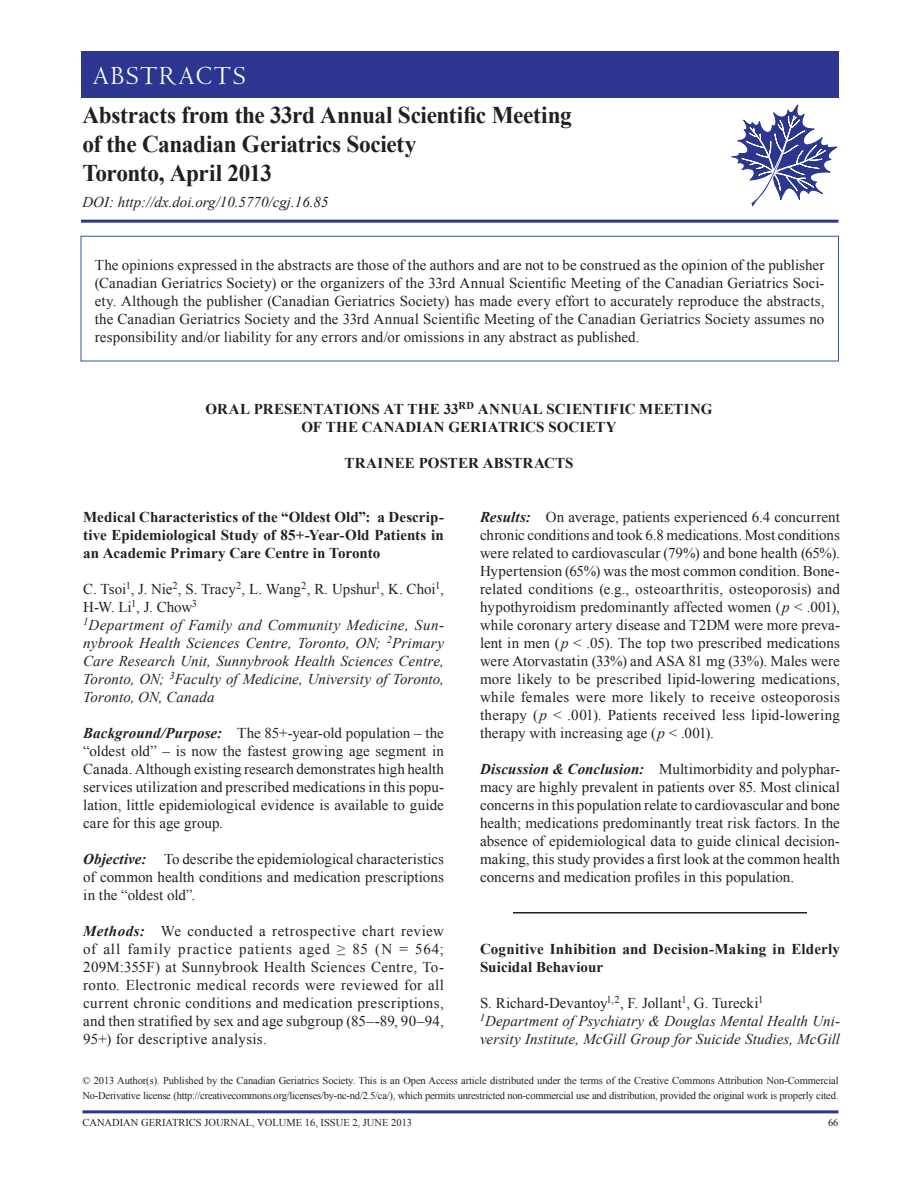
<style>
.page{position:relative;width:918px;height:1188px;background:#fff}
.page>*{position:absolute;margin:0;border:0;box-sizing:border-box;transform-origin:0 0}
.t1{font:27px "Centaur";letter-spacing:.075em;color:#fff;scale:.96 1}
.t2{font:700 24px/28.8px "Times New Roman";letter-spacing:-.015em;color:#231f20}
.t3{font:15px/18px "Times New Roman";letter-spacing:.005em;color:#231f20;text-align:justify}
.t4{font:italic 15px/18px "Times New Roman";letter-spacing:.005em;color:#231f20}
.t5{font:700 15px/18px "Times New Roman";letter-spacing:.01em;color:#231f20;text-align:justify}
.t6{font:700 15px "Times New Roman";letter-spacing:.14em;color:#231f20}
.t7{font:10.5px/15px "Times New Roman";letter-spacing:-.01em;color:#231f20}
.s1{font-style:normal}
.s2{font-weight:700;font-style:italic}
.s3{font-style:italic}
</style>
<div class="page">
<hr style="left:82px;top:1110px;width:756px;height:3px;background:#2c3590">
<div style="left:81px;top:51px;width:757px;height:46px;background:#2c3590"></div>
<hr style="left:513px;top:912px;width:294px;height:2px;background:#231f20">
<svg style="left:731px;top:104px;width:106px;height:103px"></svg>
<hr style="left:81px;top:220px;width:757px;height:3px;background:#2c3590">
<div style="left:81px;top:236px;width:758px;height:125px;border:1px solid #3853a3"></div>
<p class="t1" style="left:93px;top:61px;width:160px">ABSTRACTS</p>
<p class="t2" style="left:82px;top:100px;width:491px">Abstracts from the 33rd Annual Scientific Meeting of the Canadian Geriatrics Society<br>Toronto, April 2013</p>
<p class="t4" style="left:82px;top:193px;width:248px">DOI: http://dx.doi.org/10.5770/cgj.16.85</p>
<p class="t3" style="left:95px;top:256px;width:731px">The opinions expressed in the abstracts are those of the authors and are not to be construed as the opinion of the publisher (Canadian Geriatrics Society) or the organizers of the 33rd Annual Scientific Meeting of the Canadian Geriatrics Soci&shy;ety. Although the publisher (Canadian Geriatrics Society) has made every effort to accurately reproduce the abstracts, the Canadian Geriatrics Society and the 33rd Annual Scientific Meeting of the Canadian Geriatrics Society assumes no responsibility and/or liability for any errors and/or omissions in any abstract as published.</p>
<p class="t5" style="left:206px;top:400px;width:79px">Oral Prese</p>
<p class="t5" style="left:303px;top:400px;width:22px">ntatio</p>
<p class="t5" style="left:361px;top:400px;width:303px">ns at the 33<sup>rd</sup> Annual Scientific Meeti</p>
<p class="t5" style="left:690px;top:400px;width:20px">ng</p>
<p class="t6" style="left:301px;top:417px;width:104px">of the Canadia</p>
<p class="t5" style="left:434px;top:418px;width:95px">n Geriatrics</p>
<p class="t5" style="left:548px;top:418px;width:20px">Society</p>
<p class="t5" style="left:345px;top:454px;width:230px">TRAINEE POSTER ABSTRACTS</p>
<p class="t5" style="left:83px;top:508px;width:362px">Medical Characteristics of the “Oldest Old”: a Descrip&shy;tive Epidemiological Study of 85+-Year-Old Patients in an Academic Primary Care Centre in Toronto</p>
<p class="t4" style="left:83px;top:580px;width:362px"><span class="s1">C. Tsoi</span><sup>1</sup><span class="s1">, J. Nie</span><sup>2</sup><span class="s1">, S. Tracy</span><sup>2</sup><span class="s1">, L. Wang</span><sup>2</sup><span class="s1">, R. Upshur</span><sup>1</sup><span class="s1">, K. Choi</span><sup>1</sup><span class="s1">, H-W. Li</span><sup>1</sup><span class="s1">, J. Chow</span><sup>3<br></sup><sup>1</sup>Department of Family and Community Medicine, Sun&shy;nybrook Health Sciences Centre, Toronto, ON; <sup>2</sup>Primary Care Research Unit, Sunnybrook Health Sciences Centre, Toronto, ON; <sup>3</sup>Faculty of Medicine, University of Toronto, Toronto, ON, Canada</p>
<p class="t3" style="left:83px;top:724px;width:362px"><span class="s2">Background/Purpose:</span> The 85+-year-old population – the “oldest old” – is now the fastest growing age segment in Canada. Although existing research demonstrates high health services utilization and prescribed medications in this popu&shy;lation, little epidemiological evidence is available to guide care for this age group.</p>
<p class="t3" style="left:83px;top:850px;width:362px"><span class="s2">Objective:</span> To describe the epidemiological characteristics of common health conditions and medication prescriptions in the “oldest old”.</p>
<p class="t3" style="left:83px;top:922px;width:362px"><span class="s2">Methods:</span> We conducted a retrospective chart review of all family practice patients aged ≥ 85 (N = 564; 209M:355F) at Sunnybrook Health Sciences Centre, To&shy;ronto. Electronic medical records were reviewed for all current chronic conditions and medication prescriptions, and then stratified by sex and age subgroup (85–-89, 90–94, 95+) for descriptive analysis.</p>
<p class="t3" style="left:480px;top:508px;width:362px"><span class="s2">Results:</span> On average, patients experienced 6.4 concurrent chronic conditions and took 6.8 medications. Most conditions were related to cardiovascular (79%) and bone health (65%).<br>Hypertension (65%) was the most common condition. Bone&shy;related conditions (e.g., osteoarthritis, osteoporosis) and hypothyroidism predominantly affected women (<span class="s3">p</span> &lt; .001), while coronary artery disease and T2DM were more preva&shy;lent in men (<span class="s3">p</span> &lt; .05). The top two prescribed medications were Atorvastatin (33%) and ASA 81 mg (33%). Males were more likely to be prescribed lipid-lowering medications, while females were more likely to receive osteoporosis therapy (<span class="s3">p</span> &lt; .001). Patients received less lipid-lowering therapy with increasing age (<span class="s3">p</span> &lt; .001).</p>
<p class="t3" style="left:480px;top:760px;width:361px"><span class="s2">Discussion &amp; Conclusion:</span> Multimorbidity and polyphar&shy;macy are highly prevalent in patients over 85. Most clinical concerns in this population relate to cardiovascular and bone health; medications predominantly treat risk factors. In the absence of epidemiological data to guide clinical decision&shy;making, this study provides a first look at the common health concerns and medication profiles in this population.</p>
<p class="t5" style="left:480px;top:940px;width:361px">Cognitive Inhibition and Decision-Making in Elderly<br>Suicidal Behaviour</p>
<p class="t4" style="left:480px;top:994px;width:362px"><span class="s1">S. Richard-Devantoy</span><sup>1,2</sup><span class="s1">, F. Jollant</span><sup>1</sup><span class="s1">, G. Turecki</span><sup>1<br></sup><sup>1</sup>Department of Psychiatry &amp; Douglas Mental Health Uni&shy;versity Institute, McGill Group for Suicide Studies, McGill</p>
<p class="t7" style="left:82px;top:1073px;width:758px">© 2013 Author(s). Published by the Canadian Geriatrics Society. This is an Open Access article distributed under the terms of the Creative Commons Attribution Non-Commercial<br>No-Derivative license (http://creativecommons.org/licenses/by-nc-nd/2.5/ca/), which permits unrestricted non-commercial use and distribution, provided the original work is properly cited.</p>
<p class="t7" style="left:82px;top:1115px;width:331px">CANADIAN GERIATRICS JOURNAL, VOLUME 16, ISSUE 2, JUNE 2013</p>
<p class="t7" style="left:828px;top:1115px;width:12px">66</p>
</div>
